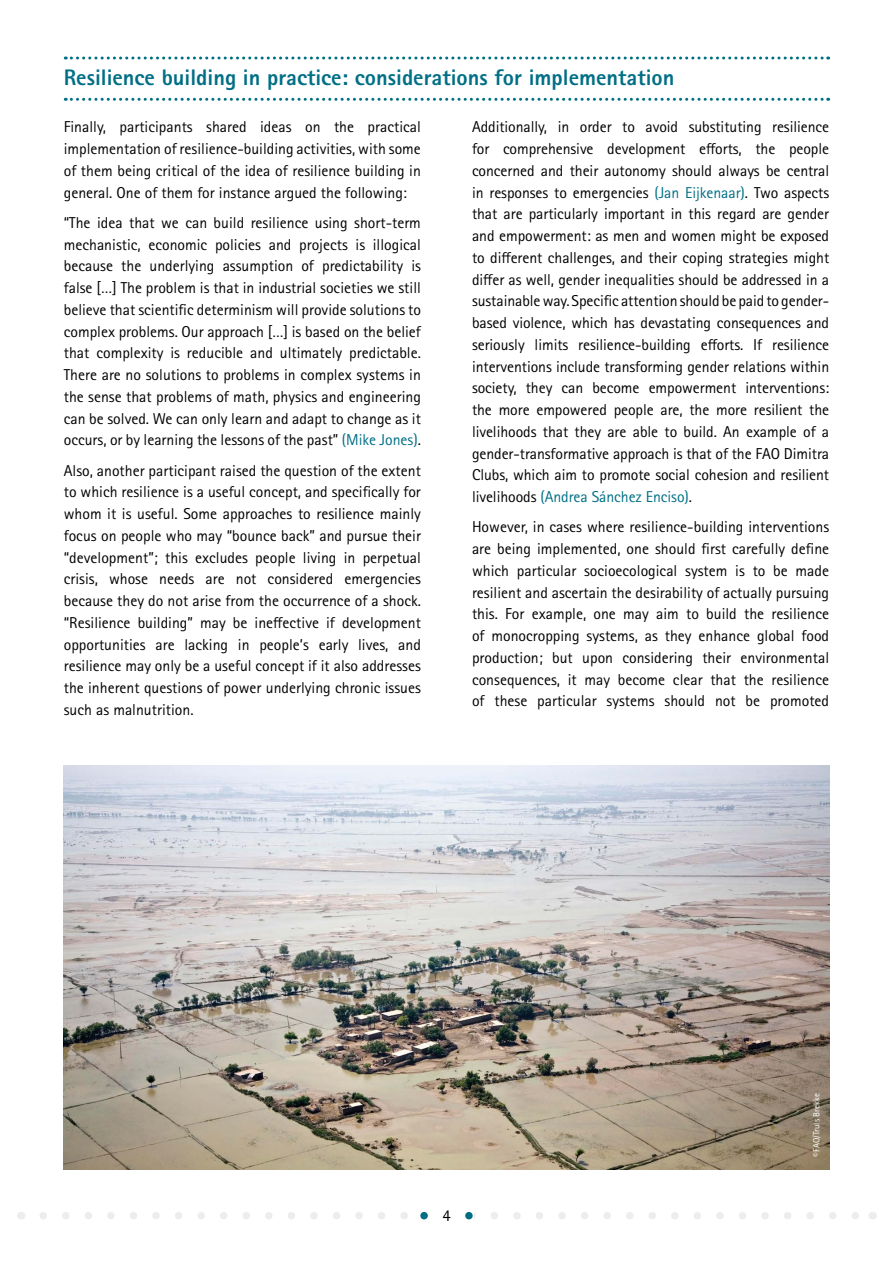
<style>
.page{position:relative;width:893px;height:1263px;background:#fff}
.page>*{position:absolute;margin:0;border:0;box-sizing:border-box;transform-origin:0 0}
.t1{font:800 22.5px "Rotis Sans Serif Std";color:#006f85}
.t2{font:16.5px "Rotis Sans Serif Std";color:#000}
.t3{font:15.75px/21.8px "Rotis Sans Serif Std";color:#000;text-align:justify}
.t4{font:9px "Rotis Sans Serif Std";color:#fff}
.s1{color:#006f85}
</style>
<div class="page">
<svg style="left:43px;top:1212px;width:816px;height:7px"></svg>
<div style="left:419px;top:1204px;width:55px;height:23px;background:#fff"></div>
<div style="left:420px;top:1212px;width:8px;height:7px;background:#006f85;border-radius:50%"></div>
<div style="left:465px;top:1212px;width:8px;height:7px;background:#006f85;border-radius:50%"></div>
<svg style="left:65px;top:57px;width:764px;height:3px"></svg>
<svg style="left:65px;top:98px;width:764px;height:3px"></svg>
<img style="left:64px;top:765px;width:765px;height:404px">
<h1 class="t1" style="left:64px;top:63px;width:612px">Resilience building in practice: considerations for implementation</h1>
<p class="t3" style="left:64px;top:116px;width:359px">Finally, participants shared ideas on the practical implementation of resilience-building activities, with some of them being critical of the idea of resilience building in general. One of them for instance argued the following:</p>
<p class="t3" style="left:64px;top:212px;width:359px">“The idea that we can build resilience using short-term mechanistic, economic policies and projects is illogical because the underlying assumption of predictability is false […] The problem is that in industrial societies we still believe that scientific determinism will provide solutions to complex problems. Our approach […] is based on the belief that complexity is reducible and ultimately predictable.<br>There are no solutions to problems in complex systems in the sense that problems of math, physics and engineering can be solved. We can only learn and adapt to change as it occurs, or by learning the lessons of the past” <span class="s1">(Mike Jones)</span>.</p>
<p class="t3" style="left:64px;top:459px;width:359px">Also, another participant raised the question of the extent to which resilience is a useful concept, and specifically for whom it is useful. Some approaches to resilience mainly focus on people who may “bounce back” and pursue their “development”; this excludes people living in perpetual crisis, whose needs are not considered emergencies because they do not arise from the occurrence of a shock. “Resilience building” may be ineffective if development opportunities are lacking in people’s early lives, and resilience may only be a useful concept if it also addresses the inherent questions of power underlying chronic issues such as malnutrition.</p>
<p class="t3" style="left:472px;top:116px;width:359px">Additionally, in order to avoid substituting resilience for comprehensive development efforts, the people concerned and their autonomy should always be central in responses to emergencies <span class="s1">(Jan Eijkenaar)</span>. Two aspects that are particularly important in this regard are gender and empowerment: as men and women might be exposed to different challenges, and their coping strategies might differ as well, gender inequalities should be addressed in a sustainable way. Specific attention should be paid to gender&shy;based violence, which has devastating consequences and seriously limits resilience-building efforts. If resilience interventions include transforming gender relations within society, they can become empowerment interventions: the more empowered people are, the more resilient the livelihoods that they are able to build. An example of a gender-transformative approach is that of the FAO Dimitra Clubs, which aim to promote social cohesion and resilient livelihoods <span class="s1">(Andrea Sánchez Enciso)</span>.</p>
<p class="t3" style="left:472px;top:516px;width:359px">However, in cases where resilience-building interventions are being implemented, one should first carefully define which particular socioecological system is to be made resilient and ascertain the desirability of actually pursuing this. For example, one may aim to build the resilience of monocropping systems, as they enhance global food production; but upon considering their environmental consequences, it may become clear that the resilience of these particular systems should not be promoted</p>
<p class="t2" style="left:442px;top:1206px;width:10px">4</p>
<p class="t4" style="left:811px;top:1157px;width:65px;rotate:-90deg">©FAO/Truls Brekke</p>
</div>
